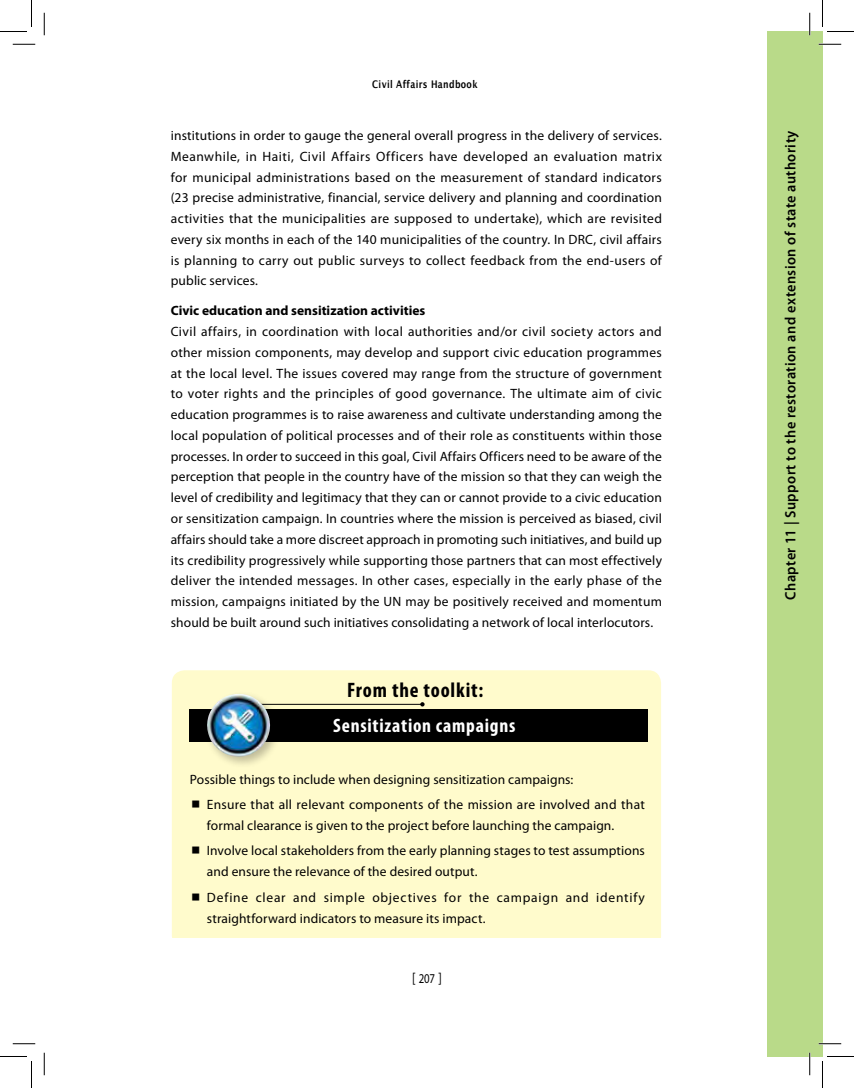
<style>
.page{position:relative;width:854px;height:1088px;background:#fff}
.page>*{position:absolute;margin:0;border:0;box-sizing:border-box;transform-origin:0 0}
.t1{font:700 condensed 21px "Myriad Pro";letter-spacing:.04em;color:#000}
.t2{font:700 condensed 19.5px "Myriad Pro";letter-spacing:.04em;color:#fff}
.t3{font:600 15px "Myriad Pro";letter-spacing:.03em;color:#000;scale:.95 1}
.t4{font:13.5px/20.9px "Myriad Pro";letter-spacing:.01em;color:#000;text-align:justify}
.t5{font:13.5px/25.2px "Myriad Pro";letter-spacing:.05em;color:#000}
.t6{font:700 13.5px "Myriad Pro";color:#000}
.t7{font:13.5px "Myriad Pro";letter-spacing:.01em;color:#000;scale:.8 1}
.t8{font:700 10.5px "Lucida Grande";letter-spacing:.04em;color:#000;scale:.8 1}
.s1{font-size:15px}
</style>
<div class="page">
<div style="left:767px;top:32px;width:55px;height:1024px;background:#b9da89"></div>
<div style="left:172px;top:670px;width:489px;height:278px;background:#fffbcc;border-radius:13px"></div>
<div style="left:190px;top:709px;width:458px;height:33px;background:#000"></div>
<hr style="left:247px;top:704px;width:175px;height:1px;background:#000">
<svg style="left:420px;top:702px;width:5px;height:4px"></svg>
<div style="left:203px;top:690px;width:79px;height:78px;background:#000;opacity:.25"></div>
<img style="left:207px;top:694px;width:63px;height:63px">
<div style="left:104px;top:938px;width:581px;height:12px;background:#fff"></div>
<hr style="left:819px;top:43px;width:22px;height:2px;background:#fff">
<hr style="left:809px;top:13px;width:2px;height:22px;background:#fff">
<hr style="left:809px;top:1052px;width:2px;height:23px;background:#fff">
<svg style="left:13px;top:44px;width:22px;height:1px"></svg>
<svg style="left:819px;top:44px;width:22px;height:1px"></svg>
<svg style="left:13px;top:1043px;width:22px;height:1px"></svg>
<svg style="left:819px;top:1043px;width:22px;height:1px"></svg>
<svg style="left:44px;top:13px;width:1px;height:22px"></svg>
<svg style="left:44px;top:1052px;width:1px;height:23px"></svg>
<svg style="left:809px;top:13px;width:1px;height:22px"></svg>
<svg style="left:809px;top:1052px;width:1px;height:23px"></svg>
<svg style="left:0;top:0;width:32px;height:32px"></svg>
<svg style="left:0;top:1056px;width:32px;height:32px"></svg>
<svg style="left:822px;top:0;width:32px;height:32px"></svg>
<svg style="left:822px;top:1056px;width:32px;height:32px"></svg>
<p class="t8" style="left:372px;top:75px;width:133px">Civil Affairs Handbook</p>
<p class="t4" style="left:171px;top:125px;width:493px">institutions in order to gauge the general overall progress in the delivery of services.<br>Meanwhile, in Haiti, Civil Affairs Officers have developed an evaluation matrix for municipal administrations based on the measurement of standard indicators (23 precise administrative, financial, service delivery and planning and coordination activities that the municipalities are supposed to undertake), which are revisited every six months in each of the 140 municipalities of the country. In DRC, civil affairs is planning to carry out public surveys to collect feedback from the end-users of public services.</p>
<p class="t6" style="left:171px;top:302px;width:256px">Civic education and sensitization activities</p>
<p class="t4" style="left:171px;top:321px;width:493px">Civil affairs, in coordination with local authorities and/or civil society actors and other mission components, may develop and support civic education programmes at the local level. The issues covered may range from the structure of government to voter rights and the principles of good governance. The ultimate aim of civic education programmes is to raise awareness and cultivate understanding among the local population of political processes and of their role as constituents within those processes. In order to succeed in this goal, Civil Affairs Officers need to be aware of the perception that people in the country have of the mission so that they can weigh the level of credibility and legitimacy that they can or cannot provide to a civic education or sensitization campaign. In countries where the mission is perceived as biased, civil affairs should take a more discreet approach in promoting such initiatives, and build up its credibility progressively while supporting those partners that can most effectively deliver the intended messages. In other cases, especially in the early phase of the mission, campaigns initiated by the UN may be positively received and momentum should be built around such initiatives consolidating a network of local interlocutors.</p>
<h1 class="t1" style="left:347px;top:676px;width:138px">From the toolkit:</h1>
<h2 class="t2" style="left:333px;top:713px;width:184px">Sensitization campaigns</h2>
<p class="t4" style="left:207px;top:766px;width:439px;line-height:25.2px;text-indent:-17px">Possible things to include when designing sensitization campaigns:<br>Ensure that all relevant components of the mission are involved and that</p>
<p class="t4" style="left:207px;top:813px;width:439px;line-height:25.2px">formal clearance is given to the project before launching the campaign.<br>Involve local stakeholders from the early planning stages to test assumptions</p>
<p class="t5" style="left:207px;top:859px;width:439px">and ensure the relevance of the desired output.<br>Define clear and simple objectives for the campaign and identify</p>
<p class="t4" style="left:207px;top:907px;width:280px">straightforward indicators to measure its impact.</p>
<p class="t7" style="left:412px;top:970px;width:38px"><span class="s1">[</span> 207 <span class="s1">]</span></p>
<p class="t3" style="left:781px;top:599px;width:495px;rotate:-90deg">Chapter 11 | Support to the restoration and extension of state authority</p>
</div>
